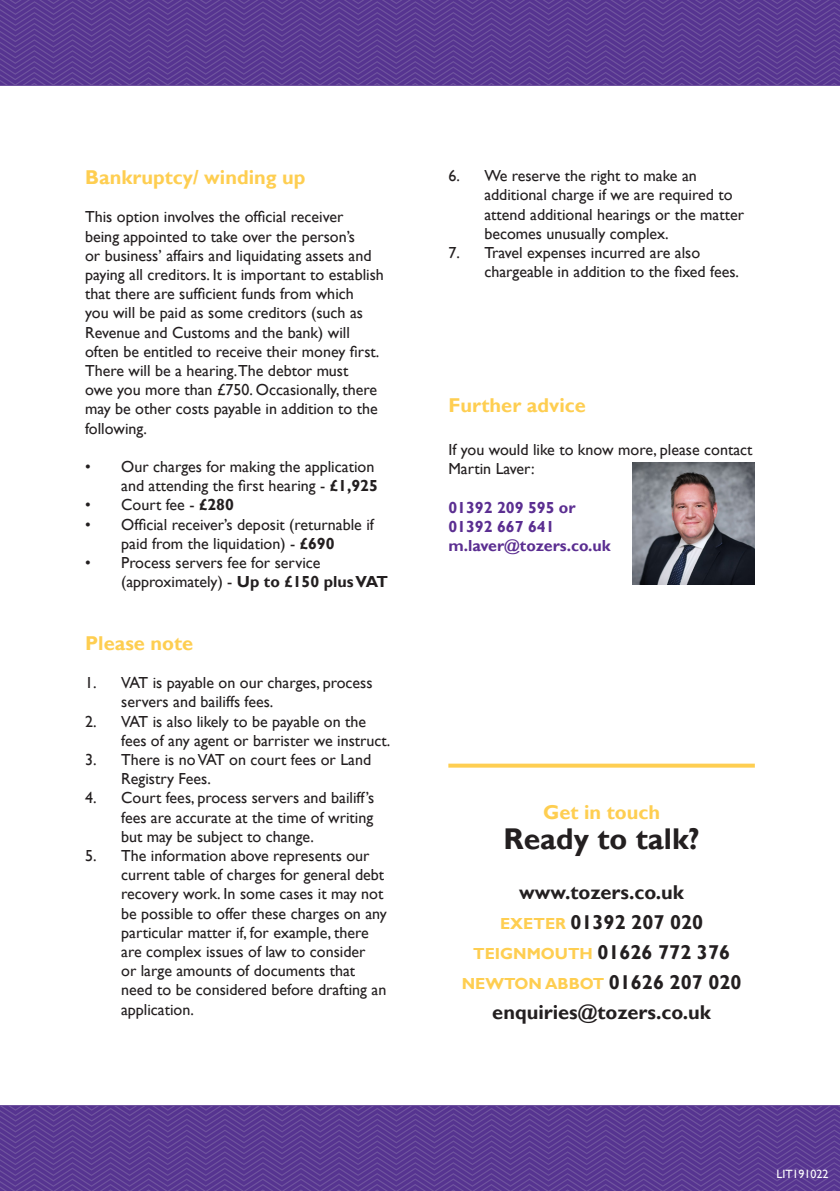
<style>
.page{position:relative;width:840px;height:1191px;background:#fff}
.page>*{position:absolute;margin:0;border:0;box-sizing:border-box;transform-origin:0 0}
.t1{font:700 30px "Gill Sans";color:#231f20}
.t2{font:700 20px "Gill Sans";color:#231f20}
.t3{font:700 20px "Gill Sans";color:#fece51}
.t4{font:16px/19.2px "Gill Sans";color:#231f20}
.t5{font:700 16px "Gill Sans";color:#5b2e91}
.t6{font:700 16px "Gill Sans";color:#fece51}
.t7{font:12px "Gill Sans";color:#fff}
.s1{font-weight:700}
.s2{font-size:16px;color:#fece51}
.s3{font-size:20px;color:#231f20}
</style>
<div class="page">
<svg style="left:0;top:1106px;width:839px;height:85px;background:#5c3c93"></svg>
<svg style="left:448px;top:763px;width:306px;height:4px"></svg>
<img style="left:632px;top:462px;width:122px;height:122px">
<svg style="left:0;top:0;width:839px;height:85px;background:#5c3c93"></svg>
<p class="t3" style="left:85px;top:165px;width:222px">Bankruptcy/ winding up</p>
<p class="t4" style="left:85px;top:208px;width:300px">This option involves the official receiver<br>being appointed to take over the person’s<br>or business’ affairs and liquidating assets and paying all creditors. It is important to establish that there are sufficient funds from which<br>you will be paid as some creditors (such as Revenue and Customs and the bank) will often be entitled to receive their money first.<br>There will be a hearing.The debtor must<br>owe you more than £750. Occasionally, there may be other costs payable in addition to the following.</p>
<p class="t4" style="left:85px;top:457px;width:294px;text-align:right">• Our charges for making the application and attending the first hearing - <span class="s1">£1,925</span></p>
<p class="t4" style="left:85px;top:496px;width:150px">• Court fee - <span class="s1">£280</span></p>
<p class="t4" style="left:85px;top:515px;width:290px;text-align:center">• Official receiver’s deposit (returnable if paid from the liquidation) - <span class="s1">£690</span></p>
<p class="t4" style="left:121px;top:553px;width:268px;text-indent:-36px">• Process servers fee for service (approximately) - <span class="s1">Up to £150 plus VAT</span></p>
<p class="t3" style="left:85px;top:631px;width:110px">Please note</p>
<p class="t4" style="left:121px;top:673px;width:253px;text-indent:-36px">1. VAT is payable on our charges, process servers and bailiffs fees.</p>
<p class="t4" style="left:121px;top:712px;width:270px;text-indent:-36px">2. VAT is also likely to be payable on the fees of any agent or barrister we instruct.</p>
<p class="t4" style="left:121px;top:750px;width:251px;text-indent:-36px">3. There is no VAT on court fees or Land<br>Registry Fees.</p>
<p class="t4" style="left:121px;top:788px;width:254px;text-align:justify;text-indent:-36px">4. Court fees, process servers and bailiff’s fees are accurate at the time of writing but may be subject to change.</p>
<p class="t4" style="left:121px;top:846px;width:267px;text-indent:-36px">5. The information above represents our current table of charges for general debt recovery work. In some cases it may not be possible to offer these charges on any particular matter if, for example, there are complex issues of law to consider<br>or large amounts of documents that need to be considered before drafting an application.</p>
<p class="t4" style="left:484px;top:166px;width:261px;text-indent:-36px">6. We reserve the right to make an additional charge if we are required to attend additional hearings or the matter becomes unusually complex.</p>
<p class="t4" style="left:484px;top:243px;width:256px;text-indent:-36px">7. Travel expenses incurred are also chargeable in addition to the fixed fees.</p>
<p class="t3" style="left:448px;top:393px;width:139px">Further advice</p>
<p class="t4" style="left:448px;top:440px;width:305px">If you would like to know more, please contact<br>Martin Laver:</p>
<p class="t5" style="left:448px;top:497px;width:129px">01392 209 595 or</p>
<p class="t5" style="left:448px;top:517px;width:108px">01392 667 641</p>
<p class="t5" style="left:448px;top:536px;width:164px">m.laver@tozers.co.uk</p>
<p class="t3" style="left:542px;top:800px;width:118px">Get in touch</p>
<p class="t1" style="left:503px;top:821px;width:198px">Ready to talk?</p>
<p class="t2" style="left:519px;top:880px;width:166px">www.tozers.co.uk</p>
<p class="t2" style="left:500px;top:910px;width:204px"><span class="s2">EXETER</span> 01392 207 020</p>
<p class="t2" style="left:473px;top:940px;width:258px"><span class="s2">TEIGNMOUTH</span> 01626 772 376</p>
<p class="t6" style="left:461px;top:974px;width:281px">NEWTON ABBOT <span class="s3">01626 207 020</span></p>
<p class="t2" style="left:492px;top:1000px;width:220px">enquiries@tozers.co.uk</p>
<p class="t7" style="left:776px;top:1166px;width:54px">LIT191022</p>
</div>
